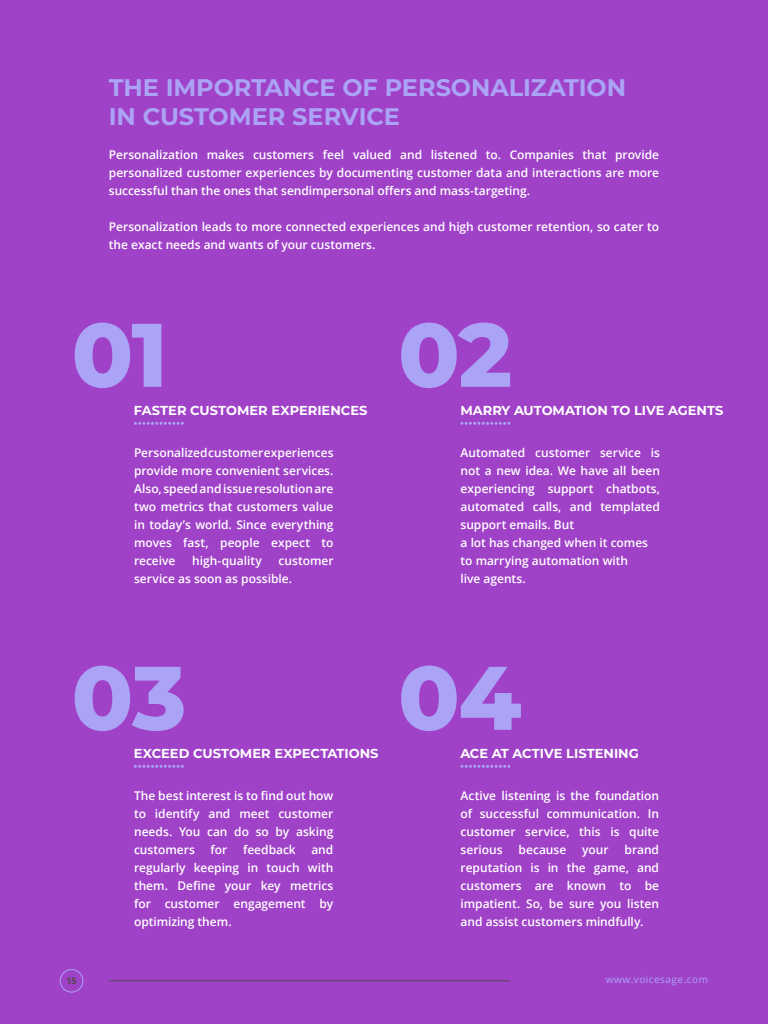
<style>
.page{position:relative;width:768px;height:1024px;background:#fff}
.page>*{position:absolute;margin:0;border:0;box-sizing:border-box;transform-origin:0 0}
.t1{font:800 90px "Montserrat";letter-spacing:-.015em;color:#aba3f5}
.t2{font:700 24px/28.8px "Montserrat";letter-spacing:-.005em;color:#aba3f5}
.t3{font:700 13px "Montserrat";color:#fff}
.t4{font:600 12px/18px "Open Sans";letter-spacing:-.005em;color:#fff;text-align:justify}
.t5{font:10px "Open Sans";letter-spacing:.05em;color:#aba3f5}
.t6{font:700 9px "Open Sans";color:#514948}
</style>
<div class="page">
<div style="left:0;top:1px;width:768px;height:1023px;background:#a042c8"></div>
<svg style="left:135px;top:765px;width:48px;height:3px"></svg>
<svg style="left:135px;top:422px;width:48px;height:3px"></svg>
<svg style="left:462px;top:765px;width:48px;height:3px"></svg>
<svg style="left:462px;top:422px;width:48px;height:3px"></svg>
<hr style="left:109px;top:981px;width:400px;height:1px;background:#514948">
<div style="left:60px;top:969px;width:23px;height:24px;border:1px solid #aba3f5;border-radius:50%"></div>
<h2 class="t2" style="left:109px;top:72px;width:519px">THE IMPORTANCE OF PERSONALIZATION<br>IN CUSTOMER SERVICE</h2>
<p class="t4" style="left:109px;top:146px;width:552px">Personalization makes customers feel valued and listened to. Companies that provide personalized customer experiences by documenting customer data and interactions are more successful than the ones that sendimpersonal offers and mass-targeting.</p>
<p class="t4" style="left:109px;top:218px;width:552px">Personalization leads to more connected experiences and high customer retention, so cater to the exact needs and wants of your customers.</p>
<h1 class="t1" style="left:72px;top:289px;width:98px">01</h1>
<p class="t3" style="left:134px;top:401px;width:235px">FASTER CUSTOMER EXPERIENCES</p>
<p class="t4" style="left:134px;top:444px;width:201px">Personalized customer experiences provide more convenient services.<br>Also, speed and issue resolution are two metrics that customers value in today’s world. Since everything moves fast, people expect to receive</p>
<p class="t4" style="left:192px;top:552px;width:71px">high-quality</p>
<p class="t4" style="left:134px;top:552px;width:201px;text-indent:144px">customer service as soon as possible.</p>
<h1 class="t1" style="left:398px;top:289px;width:116px">02</h1>
<p class="t3" style="left:460px;top:401px;width:265px">MARRY AUTOMATION TO LIVE AGENTS</p>
<p class="t4" style="left:461px;top:444px;width:201px;text-align:left">Automated customer service is not a new idea. We have all been experiencing support chatbots, automated calls, and templated support emails. But<br>a lot has changed when it comes to marrying automation with<br>live agents.</p>
<h1 class="t1" style="left:72px;top:632px;width:116px">03</h1>
<p class="t3" style="left:134px;top:744px;width:246px">EXCEED CUSTOMER EXPECTATIONS</p>
<p class="t4" style="left:134px;top:787px;width:201px">The best interest is to find out how to identify and meet customer needs. You can do so by asking customers</p>
<p class="t4" style="left:211px;top:841px;width:18px">for</p>
<p class="t4" style="left:243px;top:841px;width:54px">feedback</p>
<p class="t4" style="left:134px;top:841px;width:201px;text-indent:177px">and regularly keeping in touch with them. Define your key metrics for customer engagement by optimizing them.</p>
<h1 class="t1" style="left:398px;top:632px;width:125px">04</h1>
<p class="t3" style="left:460px;top:744px;width:180px">ACE AT ACTIVE LISTENING</p>
<p class="t4" style="left:461px;top:787px;width:200px">Active listening is the foundation of successful communication. In customer service, this is quite serious</p>
<p class="t4" style="left:461px;top:841px;width:200px;text-indent:164px">brand reputation is in the game, and customers are known to be impatient. So, be sure you listen and assist customers mindfully.</p>
<p class="t4" style="left:519px;top:841px;width:49px">because</p>
<p class="t4" style="left:582px;top:841px;width:28px">your</p>
<p class="t6" style="left:66px;top:974px;width:12px">15</p>
<p class="t5" style="left:606px;top:973px;width:104px">www.voicesage.com</p>
</div>
